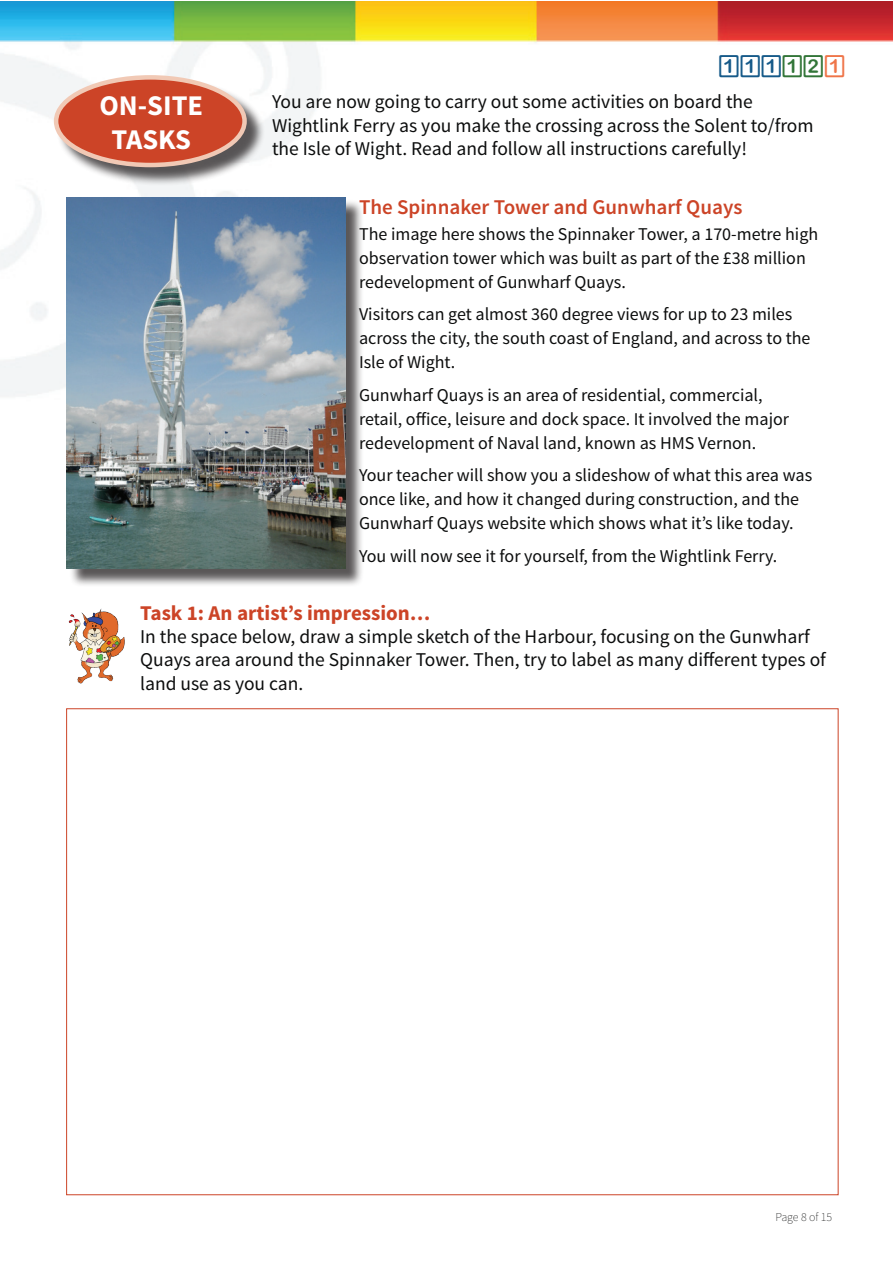
<style>
.page{position:relative;width:893px;height:1263px;background:#fff}
.page>*{position:absolute;margin:0;border:0;box-sizing:border-box;transform-origin:0 0}
.t1{font:700 28.5px/34.2px "Source Sans Pro";color:#fff;text-align:center}
.t2{font:24px "D3 Round Squarism";color:#165a89}
.t3{font:600 21px "Source Sans Pro";color:#cc4427}
.t4{font:700 21px "Source Sans Pro";color:#cc4427}
.t5{font:19.5px/23.4px "Source Sans Pro";color:#0c0d0d}
.t6{font:18px/24px "Source Sans Pro";color:#0c0d0d}
.t7{font:200 12px "Source Sans Pro";color:#0c0d0d}
.s1{color:#327538}
.s2{color:#ef7549}
</style>
<div class="page">
<img style="left:0;top:1px;width:892px;height:1195px">
<div style="left:69px;top:199px;width:295px;height:388px;background:#231f20;opacity:.75"></div>
<img style="left:67px;top:197px;width:278px;height:371px">
<div style="left:66px;top:708px;width:772px;height:487px;background:#fff;border:1px solid #cc4427"></div>
<div style="left:57px;top:77px;width:208px;height:109px;background:#231f20;opacity:.75"></div>
<div style="left:56px;top:77px;width:189px;height:88px;background:#cc4427;border-radius:50%"></div>
<div style="left:54px;top:75px;width:193px;height:92px;border:4px solid #f1c9b5;border-radius:50%"></div>
<img style="left:66px;top:608px;width:60px;height:75px">
<h1 class="t1" style="left:99px;top:89px;width:105px">ON-SITE<br>TASKS</h1>
<h2 class="t2" style="left:719px;top:54px;width:128px">111<span class="s1">12</span><span class="s2">1</span></h2>
<p class="t5" style="left:272px;top:90px;width:543px">You are now going to carry out some activities on board the<br>Wightlink Ferry as you make the crossing across the Solent to/from the Isle of Wight. Read and follow all instructions carefully!</p>
<p class="t3" style="left:359px;top:194px;width:385px">The Spinnaker Tower and Gunwharf Quays</p>
<p class="t6" style="left:359px;top:222px;width:461px">The image here shows the Spinnaker Tower, a 170-metre high observation tower which was built as part of the £38 million redevelopment of Gunwharf Quays.</p>
<p class="t6" style="left:359px;top:303px;width:453px">Visitors can get almost 360 degree views for up to 23 miles across the city, the south coast of England, and across to the<br>Isle of Wight.</p>
<p class="t6" style="left:359px;top:383px;width:432px">Gunwharf Quays is an area of residential, commercial, retail, office, leisure and dock space. It involved the major redevelopment of Naval land, known as HMS Vernon.</p>
<p class="t6" style="left:359px;top:464px;width:455px">Your teacher will show you a slideshow of what this area was once like, and how it changed during construction, and the<br>Gunwharf Quays website which shows what it’s like today.</p>
<p class="t6" style="left:359px;top:544px;width:420px">You will now see it for yourself, from the Wightlink Ferry.</p>
<p class="t4" style="left:140px;top:599px;width:292px">Task 1: An artist’s impression…</p>
<p class="t5" style="left:140px;top:625px;width:687px">In the space below, draw a simple sketch of the Harbour, focusing on the Gunwharf<br>Quays area around the Spinnaker Tower. Then, try to label as many different types of land use as you can.</p>
<p class="t7" style="left:775px;top:1210px;width:58px">Page 8 of 15</p>
</div>
